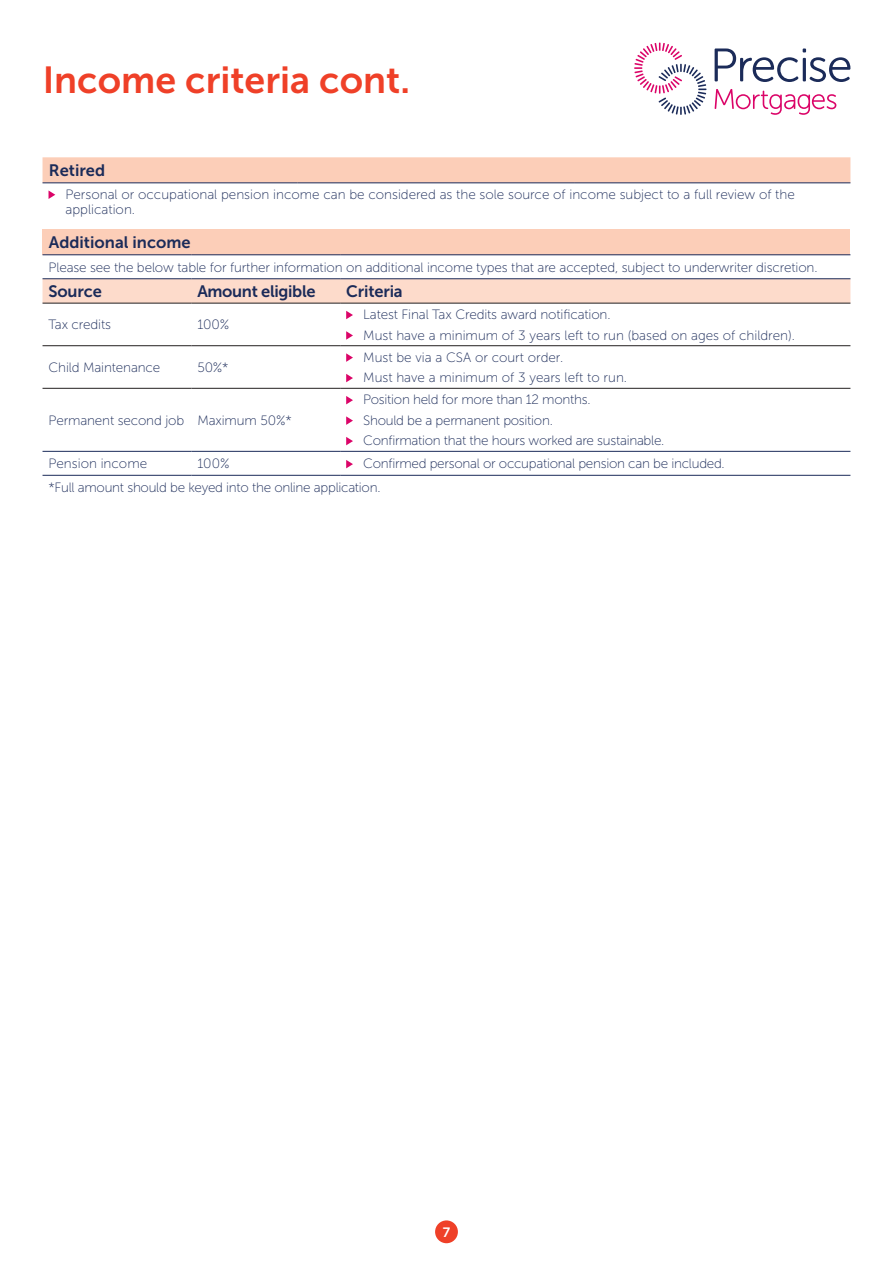
<style>
.page{position:relative;width:893px;height:1263px;background:#fff}
.page>*{position:absolute;margin:0;border:0;box-sizing:border-box;transform-origin:0 0}
.t1{font:37.5px "Museo Sans 700";color:#ef4028}
.t2{font:16.5px "Museo Sans 700";letter-spacing:-.01em;color:#1b2b59}
.t3{font:13.5px/20.4px "Museo Sans 100";letter-spacing:-.01em;color:#1b2b59}
.t4{font:13.5px "Museo Sans 700";color:#fff}
</style>
<div class="page">
<div style="left:435px;top:1220px;width:23px;height:23px;background:#ef4028;border-radius:50%"></div>
<svg style="left:715px;top:48px;width:135px;height:34px"></svg>
<svg style="left:715px;top:89px;width:121px;height:26px"></svg>
<svg style="left:634px;top:43px;width:72px;height:72px"></svg>
<div style="left:43px;top:157px;width:807px;height:25px;background:#fcceb8"></div>
<hr style="left:43px;top:182px;width:255px;height:1px;background:#1b2b59">
<hr style="left:298px;top:182px;width:276px;height:1px;background:#1b2b59">
<hr style="left:574px;top:182px;width:276px;height:1px;background:#1b2b59">
<svg style="left:49px;top:191px;width:6px;height:8px"></svg>
<div style="left:43px;top:229px;width:807px;height:26px;background:#fcceb8"></div>
<svg style="left:43px;top:279px;width:807px;height:24px;background:#f7d6c7"></svg>
<svg style="left:43px;top:310px;width:807px;height:165px"></svg>
<hr style="left:43px;top:254px;width:148px;height:1px;background:#1b2b59">
<hr style="left:191px;top:254px;width:149px;height:1px;background:#1b2b59">
<hr style="left:340px;top:254px;width:510px;height:1px;background:#1b2b59">
<hr style="left:43px;top:278px;width:148px;height:1px;background:#1b2b59">
<hr style="left:191px;top:278px;width:149px;height:1px;background:#1b2b59">
<hr style="left:340px;top:278px;width:510px;height:1px;background:#1b2b59">
<hr style="left:43px;top:303px;width:148px;height:1px;background:#231f20">
<hr style="left:191px;top:303px;width:149px;height:1px;background:#231f20">
<hr style="left:340px;top:303px;width:510px;height:1px;background:#231f20">
<hr style="left:43px;top:345px;width:148px;height:1px;background:#231f20">
<hr style="left:191px;top:345px;width:149px;height:1px;background:#231f20">
<hr style="left:340px;top:345px;width:510px;height:1px;background:#231f20">
<hr style="left:43px;top:388px;width:148px;height:1px;background:#231f20">
<hr style="left:191px;top:388px;width:149px;height:1px;background:#231f20">
<hr style="left:340px;top:388px;width:510px;height:1px;background:#231f20">
<hr style="left:43px;top:451px;width:148px;height:1px;background:#1b2b59">
<hr style="left:191px;top:451px;width:149px;height:1px;background:#1b2b59">
<hr style="left:340px;top:451px;width:510px;height:1px;background:#1b2b59">
<hr style="left:43px;top:475px;width:148px;height:1px;background:#1b2b59">
<hr style="left:191px;top:475px;width:149px;height:1px;background:#1b2b59">
<hr style="left:340px;top:475px;width:510px;height:1px;background:#1b2b59">
<svg style="left:346px;top:311px;width:7px;height:8px"></svg>
<svg style="left:346px;top:331px;width:7px;height:9px"></svg>
<svg style="left:346px;top:353px;width:7px;height:9px"></svg>
<svg style="left:346px;top:374px;width:7px;height:8px"></svg>
<svg style="left:346px;top:396px;width:7px;height:8px"></svg>
<svg style="left:346px;top:416px;width:7px;height:9px"></svg>
<svg style="left:346px;top:437px;width:7px;height:8px"></svg>
<svg style="left:346px;top:460px;width:7px;height:8px"></svg>
<h1 class="t1" style="left:43px;top:59px;width:369px">Income criteria cont.</h1>
<p class="t2" style="left:49px;top:161px;width:58px">Retired</p>
<p class="t3" style="left:66px;top:187px;width:731px;line-height:15px">Personal or occupational pension income can be considered as the sole source of income subject to a full review of the application.</p>
<p class="t2" style="left:49px;top:233px;width:143px">Additional income</p>
<p class="t3" style="left:49px;top:257px;width:770px">Please see the below table for further information on additional income types that are accepted, subject to underwriter discretion.</p>
<p class="t2" style="left:49px;top:282px;width:55px">Source</p>
<p class="t2" style="left:197px;top:282px;width:120px">Amount eligible</p>
<p class="t2" style="left:346px;top:282px;width:58px">Criteria</p>
<p class="t3" style="left:49px;top:315px;width:64px">Tax credits</p>
<p class="t3" style="left:197px;top:315px;width:33px">100%</p>
<p class="t3" style="left:363px;top:305px;width:433px">Latest Final Tax Credits award notification.<br>Must have a minimum of 3 years left to run (based on ages of children).</p>
<p class="t3" style="left:49px;top:357px;width:113px">Child Maintenance</p>
<p class="t3" style="left:197px;top:357px;width:33px">50%*</p>
<p class="t3" style="left:363px;top:347px;width:265px">Must be via a CSA or court order.<br>Must have a minimum of 3 years left to run.</p>
<p class="t3" style="left:49px;top:410px;width:245px">Permanent second job Maximum 50%*</p>
<p class="t3" style="left:363px;top:390px;width:303px">Position held for more than 12 months.<br>Should be a permanent position.<br>Confirmation that the hours worked are sustainable.</p>
<p class="t3" style="left:49px;top:452px;width:678px;line-height:24px;text-indent:315px">Confirmed personal or occupational pension can be included. *Full amount should be keyed into the online application.</p>
<p class="t3" style="left:49px;top:454px;width:100px">Pension income</p>
<p class="t3" style="left:197px;top:454px;width:34px">100%</p>
<p class="t4" style="left:443px;top:1224px;width:9px">7</p>
</div>
